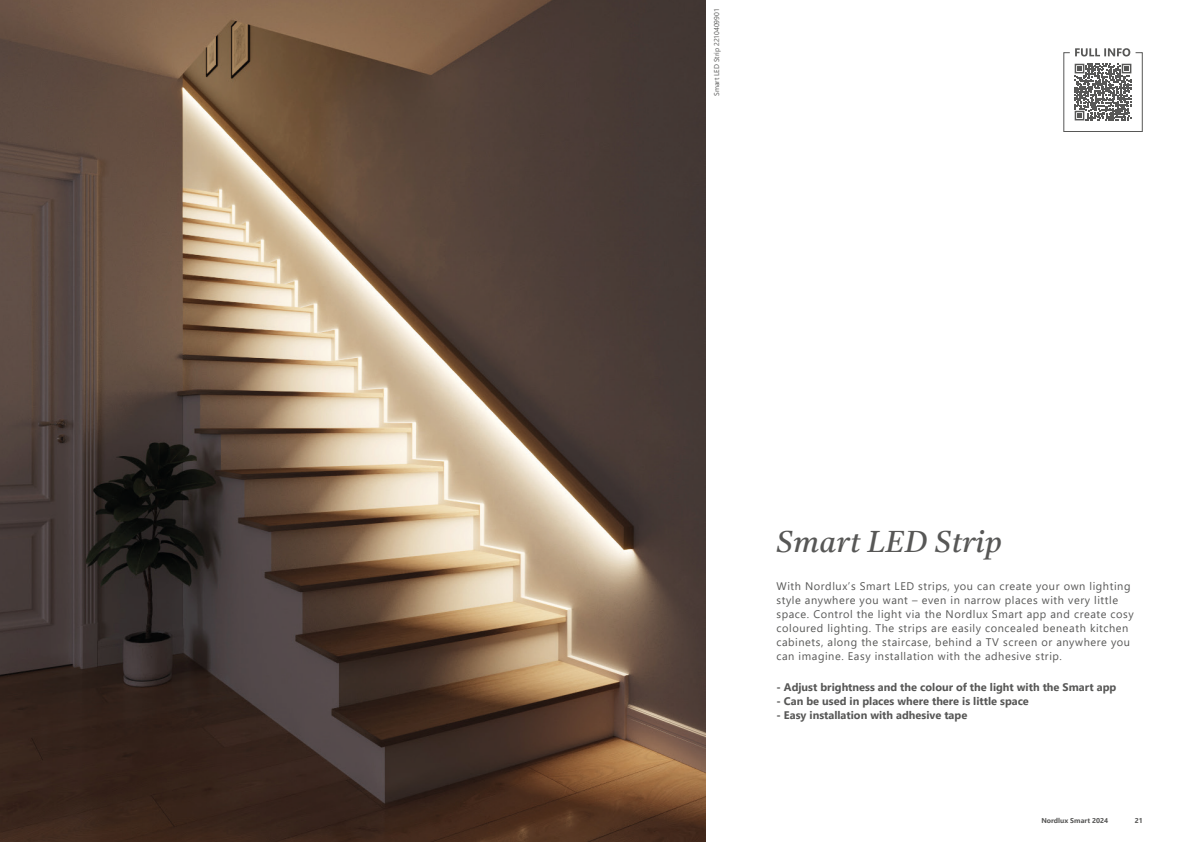
<style>
.page{position:relative;width:1191px;height:842px;background:#fff}
.page>*{position:absolute;margin:0;border:0;box-sizing:border-box;transform-origin:0 0}
.t1{font:italic 30px "Castoro";letter-spacing:.02em;color:#575756}
.t2{font:11px/14px "Segoe UI";letter-spacing:.05em;color:#575756}
.Icon_text{font:700 11px "Segoe UI";color:#575756}
.t3{font:7px "Segoe UI";color:#575756}
.t4{font:700 7px "Segoe UI";color:#575756}
</style>
<div class="page">
<img style="left:0;top:0;width:705px;height:842px">
<svg style="left:1063px;top:48px;width:80px;height:84px"></svg>
<p class="t3" style="left:710px;top:96px;width:89px;rotate:-90deg">Smart LED Strip 2210409901</p>
<p class="t1" style="left:776px;top:519px;width:227px">Smart LED Strip</p>
<p class="t2" style="left:776px;top:578px;width:359px">With Nordlux’s Smart LED strips, you can create your own lighting style anywhere you want – even in narrow places with very little space. Control the light via the Nordlux Smart app and create cosy coloured lighting. The strips are easily concealed beneath kitchen cabinets, along the staircase, behind a TV screen or anywhere you can imagine. Easy installation with the adhesive strip.</p>
<p class="Icon_text" style="left:776px;top:677px;width:341px">- Adjust brightness and the colour of the light with the Smart app</p>
<p class="Icon_text" style="left:776px;top:691px;width:254px">- Can be used in places where there is little space</p>
<p class="Icon_text" style="left:776px;top:705px;width:192px">- Easy installation with adhesive tape</p>
<p class="t4" style="left:1041px;top:814px;width:68px">Nordlux Smart 2024</p>
<p class="t4" style="left:1134px;top:814px;width:10px">21</p>
</div>
